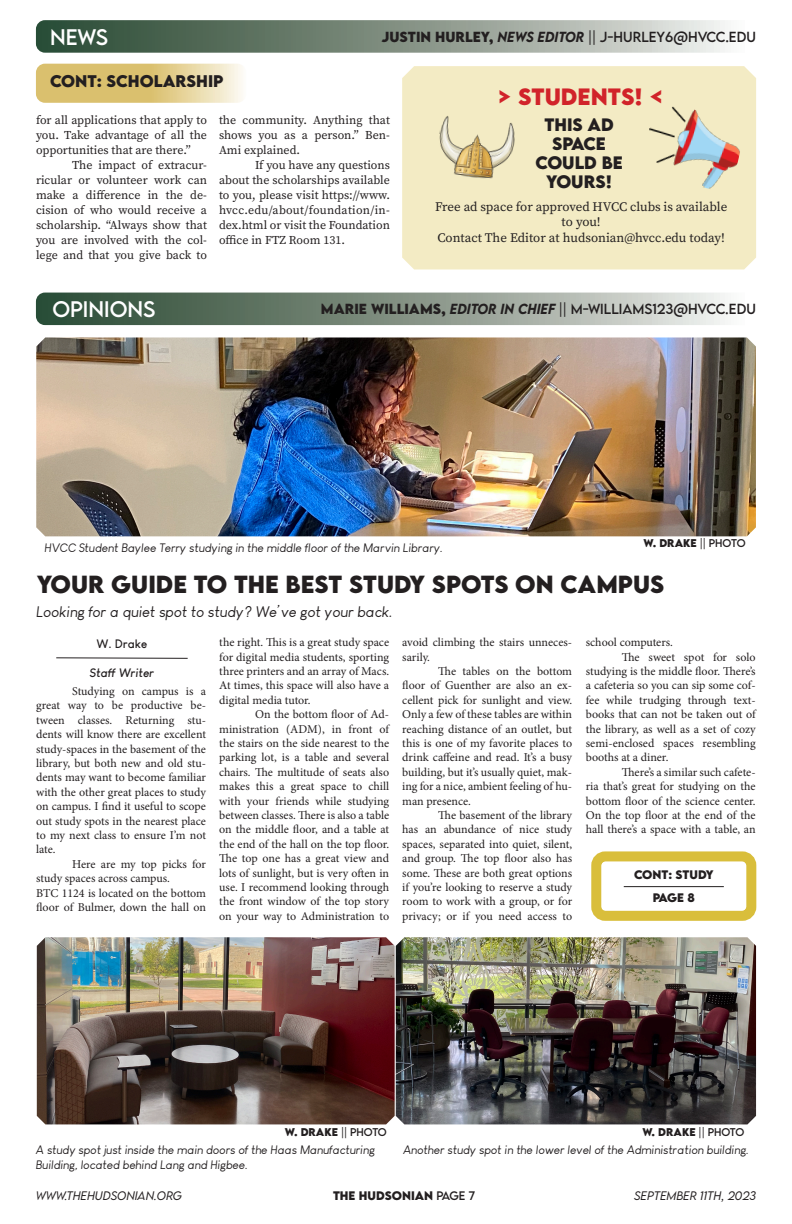
<style>
.page{position:relative;width:792px;height:1224px;background:#fff}
.page>*{position:absolute;margin:0;border:0;box-sizing:border-box;transform-origin:0 0}
.t1{font:700 22px "LEMONMILK";color:#231f20}
.t2{font:700 21px "LEMONMILK";color:#d1232a}
.t3{font:20px "LEMONMILK";color:#fff}
.t4{font:700 16px "LEMONMILK";color:#231f20}
.t5{font:italic 15px "Louis George Cafe";color:#231f20}
.t6{font:700 15px "LEMONMILK";color:#231f20}
.t7{font:13px/15.6px "Source Serif Variable";color:#231f20;text-align:center}
.t8{font:13px "LEMONMILK";color:#231f20}
.t9{font:700 13px "LEMONMILK";color:#231f20}
.t10{font:12px/14.4px "Minion Pro";letter-spacing:-.005em;color:#231f20;text-align:justify}
.t11{font:12px/15px "Source Serif Variable";color:#231f20;text-align:justify}
.t12{font:italic 12px/15px "Louis George Cafe";color:#231f20}
.t13{font:italic 700 12px "Louis George Cafe";color:#231f20}
.t14{font:700 12px "Louis George Cafe";color:#231f20}
.t15{font:italic 300 11px "LEMONMILK";color:#231f20}
.t16{font:700 11px "LEMONMILK";color:#231f20}
.t17{font:11px "LEMONMILK";color:#231f20}
.t18{font:700 10px "LEMONMILK";color:#231f20}
.s1{font-weight:700}
.s2{font-weight:500;font-style:italic}
.s3{font-weight:400}
</style>
<div class="page">
<svg style="left:36px;top:64px;width:207px;height:39px;background:#e1cd8b"></svg>
<svg style="left:36px;top:20px;width:689px;height:33px;background:#849487"></svg>
<div style="left:402px;top:66px;width:354px;height:204px;background:#f3ebc4"></div>
<img style="left:639px;top:101px;width:108px;height:93px">
<img style="left:435px;top:113px;width:83px;height:71px">
<svg style="left:36px;top:293px;width:689px;height:32px;background:#839285"></svg>
<img style="left:36px;top:337px;width:720px;height:199px">
<svg style="left:56px;top:657px;width:132px;height:2px"></svg>
<img style="left:37px;top:937px;width:719px;height:187px">
<div style="left:591px;top:851px;width:165px;height:70px;border:10px solid #d9be3b;border-radius:9px"></div>
<hr style="left:624px;top:886px;width:100px;height:1px;background:#231f20">
<p class="t3" style="left:50px;top:24px;width:60px">NEWS</p>
<p class="t8" style="left:382px;top:29px;width:376px"><span class="s1">JUSTIN HURLEY,</span> <span class="s2">NEWS EDITOR</span> || J-HURLEY6@HVCC.EDU</p>
<p class="t6" style="left:50px;top:71px;width:70px">CONT: SCHO</p>
<p class="t6" style="left:154px;top:71px;width:71px">LARSH IP</p>
<p class="t11" style="left:36px;top:113px;width:173px">for all applications that apply to you. Take advantage of all the opportunities that are there.”</p>
<p class="t11" style="left:36px;top:158px;width:173px;text-indent:36px">The impact of extracur&shy;ricular or volunteer work can make a difference in the de&shy;cision of who would receive a scholarship. “Always show that you are involved with the col&shy;lege and that you give back to</p>
<p class="t11" style="left:219px;top:113px;width:173px">the community. Anything that shows you as a person.” Ben-Ami explained.</p>
<p class="t11" style="left:219px;top:158px;width:173px;text-indent:36px">If you have any questions about the scholarships available to you, please visit https://www. hvcc.edu/about/foundation/in&shy;dex.html or visit the Foundation office in FTZ Room 131.</p>
<p class="t2" style="left:498px;top:83px;width:166px">&gt; STUDENTS! &lt;</p>
<p class="t4" style="left:544px;top:113px;width:69px">TH IS AD</p>
<p class="t4" style="left:552px;top:133px;width:55px">SPACE</p>
<p class="t4" style="left:535px;top:152px;width:89px">COU LD BE</p>
<p class="t4" style="left:546px;top:171px;width:14px">YOU</p>
<p class="t4" style="left:584px;top:171px;width:30px">RS!</p>
<p class="t7" style="left:435px;top:199px;width:294px">Free ad space for approved HVCC clubs is available to you!</p>
<p class="t7" style="left:437px;top:230px;width:289px">Contact The Editor at hudsonian@hvcc.edu today!</p>
<p class="t3" style="left:52px;top:297px;width:89px">OPINIONS</p>
<p class="t9" style="left:321px;top:300px;width:100px">MARIE WILLIAMS</p>
<p class="t8" style="left:441px;top:300px;width:316px"><span class="s1">,</span> <span class="s2">EDITOR IN CHIEF</span> || M-WILLIAMS123@HVCC.EDU</p>
<p class="t12" style="left:45px;top:540px;width:400px">HVCC Student Baylee Terry studying in the middle floor of the Marvin Library.</p>
<p class="t18" style="left:644px;top:537px;width:104px">W. DRAKE <span class="s3">|| PHOTO</span></p>
<p class="t1" style="left:37px;top:570px;width:18px">YOU</p>
<p class="t1" style="left:88px;top:570px;width:561px">R GUIDE TO TH E BEST STUDY SPOTS ON CAM PUS</p>
<p class="t5" style="left:36px;top:603px;width:358px">Looking for a quiet spot to study? We’ve got your back.</p>
<p class="t14" style="left:97px;top:636px;width:52px">W. Drake</p>
<p class="t13" style="left:90px;top:665px;width:65px">Staff Writer</p>
<p class="t10" style="left:36px;top:684px;width:171px;text-indent:36px">Studying on campus is a great way to be productive be&shy;tween classes. Returning stu&shy;dents will know there are excellent study-spaces in the basement of the library, but both new and old stu&shy;dents may want to become familiar with the other great places to study on campus. I find it useful to scope out study spots in the nearest place to my next class to ensure I’m not late.</p>
<p class="t10" style="left:36px;top:857px;width:171px;text-indent:36px">Here are my top picks for study spaces across campus.</p>
<p class="t10" style="left:36px;top:886px;width:171px">BTC 1124 is located on the bottom floor of Bulmer, down the hall on</p>
<p class="t10" style="left:219px;top:635px;width:171px">the right. This is a great study space for digital media students, sporting three printers and an array of Macs.<br>At times, this space will also have a digital media tutor.</p>
<p class="t10" style="left:219px;top:707px;width:171px;text-indent:36px">On the bottom floor of Ad&shy;ministration (ADM), in front of the stairs on the side nearest to the parking lot, is a table and several chairs. The multitude of seats also makes this a great space to chill with your friends while studying between classes. There is also a table on the middle floor, and a table at the end of the hall on the top floor.<br>The top one has a great view and lots of sunlight, but is very often in use. I recommend looking through the front window of the top story on your way to Administration to</p>
<p class="t10" style="left:402px;top:635px;width:171px">avoid climbing the stairs unneces&shy;sarily.</p>
<p class="t10" style="left:402px;top:664px;width:171px;text-indent:36px">The tables on the bottom floor of Guenther are also an ex&shy;cellent pick for sunlight and view.<br>Only a few of these tables are within reaching distance of an outlet, but this is one of my favorite places to drink caffeine and read. It’s a busy building, but it’s usually quiet, mak&shy;ing for a nice, ambient feeling of hu&shy;man presence.</p>
<p class="t10" style="left:402px;top:808px;width:171px;text-indent:36px">The basement of the library has an abundance of nice study spaces, separated into quiet, silent, and group. The top floor also has some. These are both great options if you’re looking to reserve a study room to work with a group, or for privacy; or if you need access to</p>
<p class="t10" style="left:586px;top:635px;width:89px">school computers.</p>
<p class="t10" style="left:586px;top:650px;width:171px;text-indent:36px">The sweet spot for solo studying is the middle floor. There’s a cafeteria so you can sip some cof&shy;fee while trudging through text&shy;books that can not be taken out of the library, as well as a set of cozy semi-enclosed spaces resembling booths at a diner.</p>
<p class="t10" style="left:586px;top:765px;width:171px;text-indent:36px">There’s a similar such cafete&shy;ria that’s great for studying on the bottom floor of the science center.<br>On the top floor at the end of the hall there’s a space with a table, an</p>
<p class="t16" style="left:634px;top:867px;width:81px">CONT: STUDY</p>
<p class="t16" style="left:653px;top:890px;width:44px">PAGE 8</p>
<p class="t18" style="left:285px;top:1125px;width:104px">W. DRAKE <span class="s3">|| PHOTO</span></p>
<p class="t18" style="left:642px;top:1125px;width:104px">W. DRAKE <span class="s3">|| PHOTO</span></p>
<p class="t12" style="left:36px;top:1143px;width:340px">A study spot just inside the main doors of the Haas Manufacturing<br>Building, located behind Lang and Higbee.</p>
<p class="t12" style="left:403px;top:1143px;width:347px">Another study spot in the lower level of the Administration building.</p>
<p class="t15" style="left:36px;top:1188px;width:147px">WWW.THEHUDSONIAN.ORG</p>
<p class="t16" style="left:333px;top:1188px;width:44px">THE HUDSON</p>
<p class="t17" style="left:411px;top:1188px;width:66px"><span class="s1">IAN</span> PAGE 7</p>
<p class="t15" style="left:634px;top:1188px;width:123px">SEPTEMBER 11TH, 2023</p>
</div>
